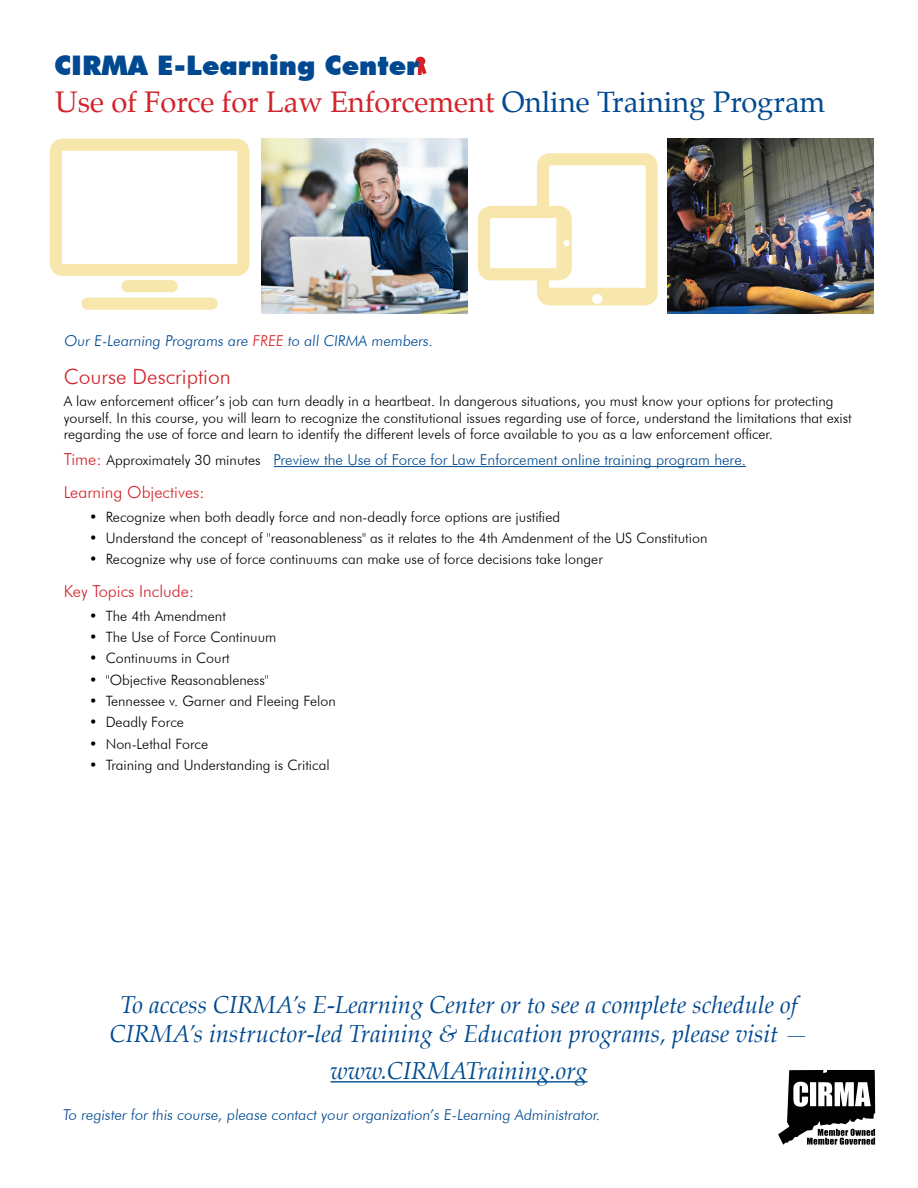
<style>
.page{position:relative;width:918px;height:1188px;background:#fff}
.page>*{position:absolute;margin:0;border:0;box-sizing:border-box;transform-origin:0 0}
.t1{font:29.1px "Palatino";color:#d2232a}
.t2{font:900 27px "Futura BT";color:#004990}
.t3{font:italic 24px/28.5px "Palatino";color:#004990;text-align:center}
.t4{font:italic 24px "Palatino";color:#004c8e}
.t5{font:300 21px "Futura BT";color:#d2232a}
.t6{font:300 16.5px/32.7px "Futura BT";color:#d2232a}
.t7{font:300 15px "Futura BT";color:#004990}
.t8{font:300 15px "Futura BT";color:#004c8e}
.t9{font:300 14.25px/16.5px "Futura BT";color:#000}
.s1{color:#004990}
.s2{color:#d2232a}
</style>
<div class="page">
<hr style="left:274px;top:466px;width:436px;height:1px;background:#004c8e">
<hr style="left:710px;top:466px;width:36px;height:1px;background:#004990">
<div style="left:537px;top:153px;width:121px;height:153px;border:12px solid #f7e7ac;border-radius:7px"></div>
<div style="left:544px;top:288px;width:105px;height:12px;background:#f7e7ac"></div>
<div style="left:592px;top:294px;width:11px;height:10px;background:#fff;border-radius:50%"></div>
<div style="left:484px;top:212px;width:82px;height:62px;background:#fff;border-radius:7px"></div>
<div style="left:478px;top:206px;width:94px;height:74px;border:12px solid #f7e7ac;border-radius:7px"></div>
<div style="left:556px;top:211px;width:13px;height:65px;background:#f7e7ac"></div>
<svg style="left:564px;top:240px;width:6px;height:6px"></svg>
<div style="left:50px;top:139px;width:200px;height:137px;border:12px solid #f7e7ac;border-radius:7px"></div>
<div style="left:128px;top:280px;width:44px;height:12px;background:#f7e7ac"></div>
<div style="left:87px;top:298px;width:125px;height:12px;background:#f7e7ac"></div>
<svg style="left:417px;top:65px;width:10px;height:10px"></svg>
<svg style="left:415px;top:56px;width:11px;height:10px"></svg>
<svg style="left:778px;top:1070px;width:97px;height:75px"></svg>
<hr style="left:331px;top:1081px;width:256px;height:2px;background:#004c8e">
<img style="left:261px;top:138px;width:207px;height:175px">
<img style="left:667px;top:139px;width:207px;height:174px">
<h2 class="t2" style="left:54px;top:49px;width:367px">CIRMA E-Learning Center</h2>
<h1 class="t1" style="left:55px;top:78px;width:772px">Use of Force for Law Enforcement <span class="s1">Online Training Program</span></h1>
<p class="t7" style="left:64px;top:332px;width:372px">Our -E Learning Programs are <span class="s2">FREE</span> to all CIRMA members.</p>
<h3 class="t5" style="left:64px;top:364px;width:169px">Course Description</h3>
<p class="t9" style="left:64px;top:393px;width:790px">A law enforcement officer s’ job can turn deadly in a heartbeat In. dangerous situations, you must know your options for protecting yourself In. this course, you will learn to recognize the constitutional issues regarding use of force, understand the limitations that exist regarding the use of force and learn to identify the different levels of force available to you as a law enforcement officer.</p>
<p class="t8" style="left:274px;top:451px;width:474px">Preview the Use of Force for Law Enforcement online training program <span class="s1">here.</span></p>
<p class="t6" style="left:64px;top:443px;width:142px">Time:<br>Learning Objectives:</p>
<p class="t9" style="left:106px;top:508px;width:456px">Recognize when both deadly force and non-deadly force options are justified</p>
<p class="t9" style="left:107px;top:452px;width:155px">Approximately 30 minutes</p>
<p class="t9" style="left:89px;top:508px;width:10px">•</p>
<p class="t9" style="left:89px;top:530px;width:10px">•</p>
<p class="t9" style="left:106px;top:530px;width:603px">Understand the concept of ''reasonableness'' as it relates to the 4th Amdenment of the US Constitution</p>
<p class="t9" style="left:106px;top:551px;width:499px">Recognize why use of force continuums can make use of force decisions take longer</p>
<p class="t9" style="left:89px;top:551px;width:10px">•</p>
<p class="t6" style="left:64px;top:574px;width:132px">Key Topics Include:</p>
<p class="t9" style="left:106px;top:607px;width:122px">The 4th Amendment</p>
<p class="t9" style="left:89px;top:607px;width:10px">•</p>
<p class="t9" style="left:89px;top:629px;width:10px">•</p>
<p class="t9" style="left:106px;top:629px;width:172px">The Use of Force Continuum</p>
<p class="t9" style="left:106px;top:650px;width:126px">Continuums in Court</p>
<p class="t9" style="left:89px;top:650px;width:10px">•</p>
<p class="t9" style="left:106px;top:669px;width:232px;line-height:21.3px;text-indent:-17px">• ''Objective Reasonableness''<br>Tennessee .v Garner and Fleeing Felon</p>
<p class="t9" style="left:89px;top:693px;width:10px">•</p>
<p class="t9" style="left:89px;top:714px;width:10px">•</p>
<p class="t9" style="left:106px;top:714px;width:80px">Deadly Force</p>
<p class="t9" style="left:89px;top:735px;width:10px">•</p>
<p class="t9" style="left:106px;top:735px;width:104px">Non-Lethal Force</p>
<p class="t9" style="left:89px;top:757px;width:10px">•</p>
<p class="t9" style="left:106px;top:757px;width:225px">Training and Understanding is Critical</p>
<h3 class="t3" style="left:110px;top:990px;width:700px">To access CIRMA Es’ -Learning Center or to see a complete schedule of<br>CIRMA s’ instructor-led Training &amp; Education programs, please visit —</h3>
<h3 class="t4" style="left:331px;top:1051px;width:258px">www.CIRMATraining.org</h3>
<p class="t7" style="left:63px;top:1106px;width:371px">To register for this course, please contact your organization</p>
<p class="t7" style="left:429px;top:1106px;width:171px">-Es’ Learning Administrator</p>
<p class="t7" style="left:596px;top:1106px;width:8px">.</p>
</div>
